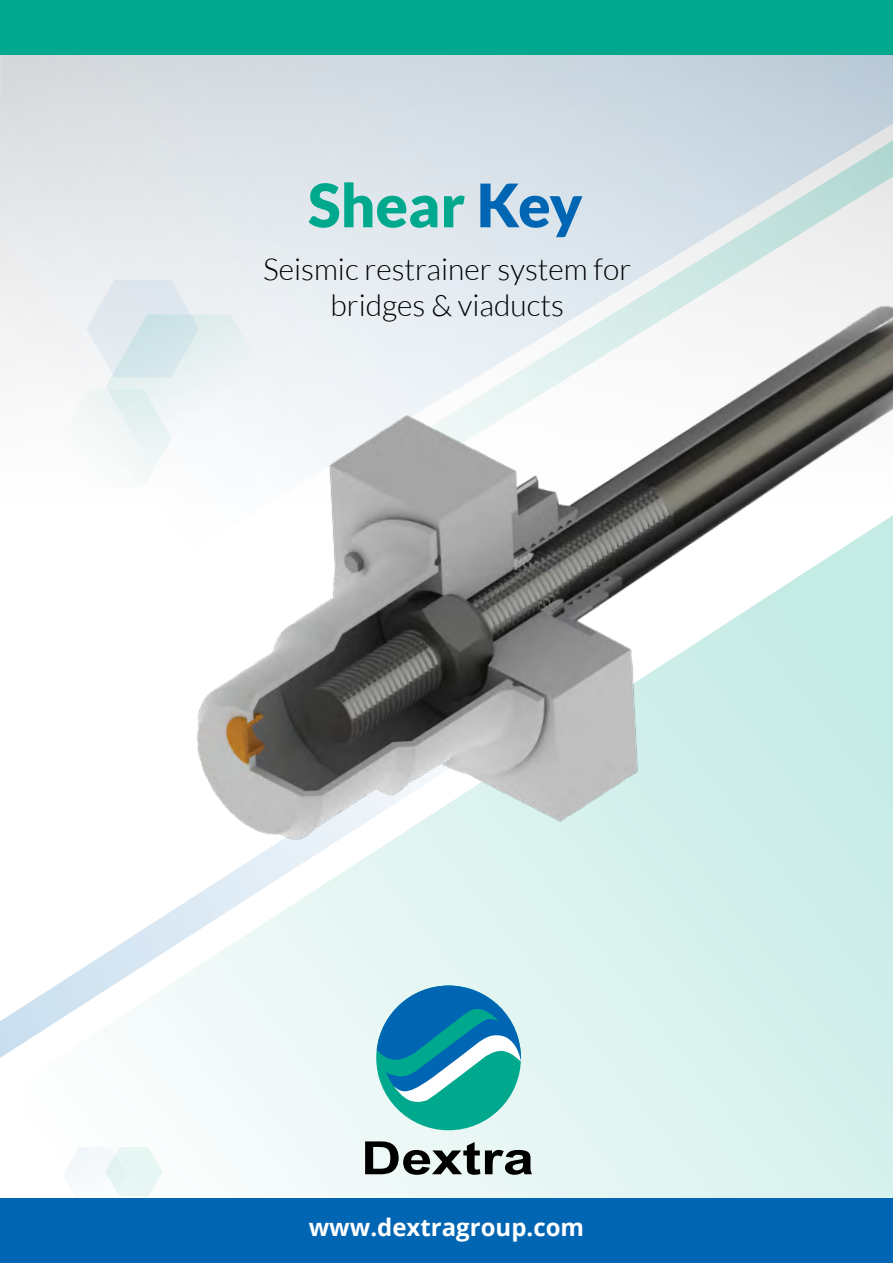
<style>
.page{position:relative;width:893px;height:1263px;background:#fff}
.page>*{position:absolute;margin:0;border:0;box-sizing:border-box;transform-origin:0 0}
.t1{font:900 60px "Lato";color:#00a88e}
.t2{font:300 30px/36px "Lato";color:#000;text-align:center}
.t3{font:700 24px "Open Sans";color:#fff}
.s1{color:#0066b3}
</style>
<div class="page">
<svg style="left:258px;top:918px;width:635px;height:280px;background:#dbf2ee"></svg>
<svg style="left:0;top:54px;width:137px;height:305px;background:#e1e5e7"></svg>
<svg style="left:0;top:918px;width:572px;height:236px;fill:#f0f9f8"></svg>
<svg style="left:59px;top:280px;width:78px;height:189px"></svg>
<div style="left:0;top:1198px;width:893px;height:65px;background:#0066b3"></div>
<div style="left:0;top:0;width:893px;height:54px;background:#00a88e"></div>
<svg style="left:63px;top:1147px;width:100px;height:50px"></svg>
<div style="left:376px;top:985px;width:145px;height:145px;background:#00a88e;border-radius:50%"></div>
<svg style="left:377px;top:985px;width:144px;height:118px"></svg>
<svg style="left:365px;top:1141px;width:167px;height:34px;background:#868d8c"></svg>
<img style="left:137px;top:54px;width:756px;height:864px">
<h1 class="t1" style="left:308px;top:170px;width:276px">Shear <span class="s1">Key</span></h1>
<p class="t2" style="left:263px;top:251px;width:370px">Seismic restrainer system for bridges &amp; viaducts</p>
<p class="t3" style="left:309px;top:1210px;width:277px">www.dextragroup.com</p>
</div>
